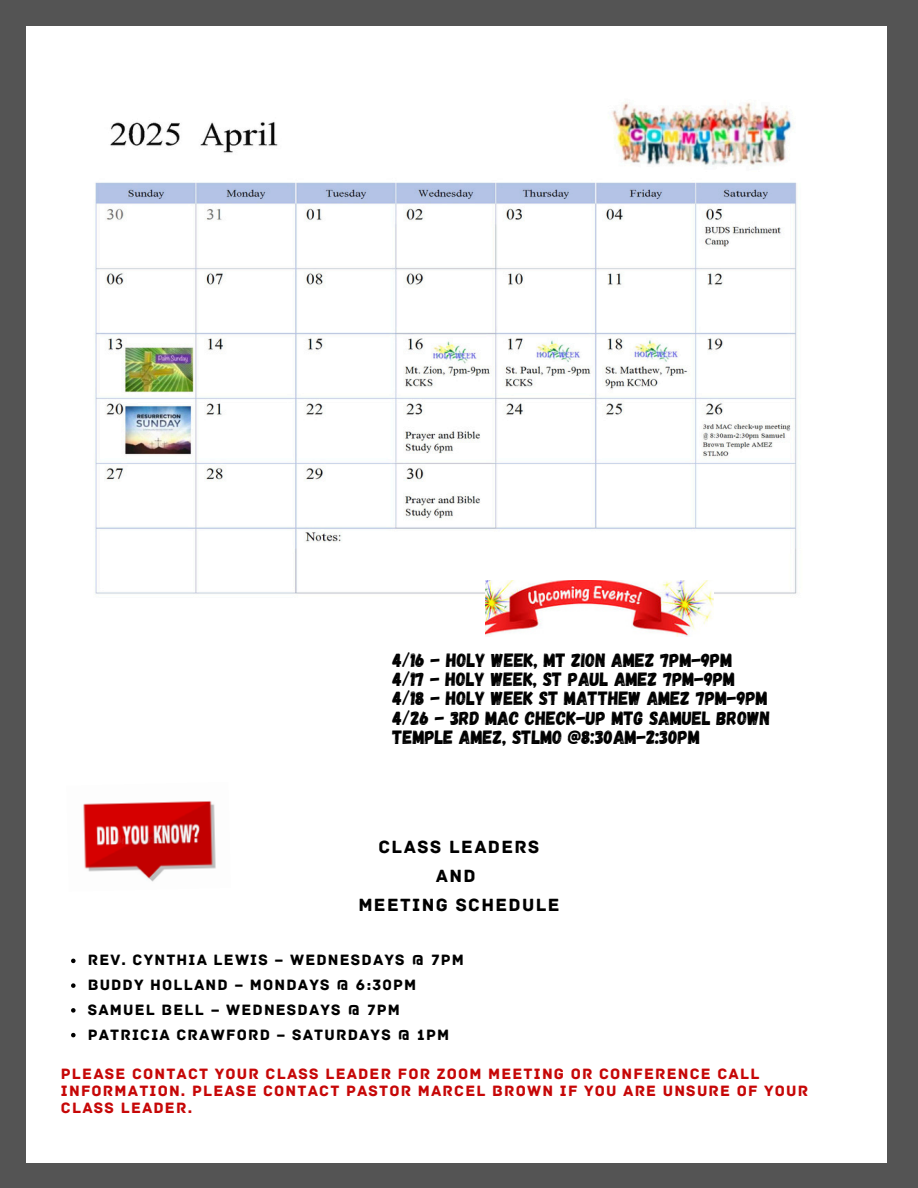
<style>
.page{position:relative;width:918px;height:1188px;background:#545454}
.page>*{position:absolute;margin:0;border:0;box-sizing:border-box;transform-origin:0 0}
.t1{font:19.2px/19.2px "Gagalin";color:#000}
.t2{font:18.6px "Archive";letter-spacing:.075em;color:#000}
.t3{font:15.75px/16.8px "Archive";letter-spacing:.075em;color:#c60707}
.t4{font:15.75px "Archive";letter-spacing:.075em;color:#000}
</style>
<div class="page">
<div style="left:26px;top:26px;width:861px;height:1136px;background:#fff"></div>
<svg style="left:71px;top:959px;width:5px;height:4px"></svg>
<svg style="left:71px;top:983px;width:5px;height:5px"></svg>
<svg style="left:71px;top:1008px;width:5px;height:5px"></svg>
<svg style="left:71px;top:1033px;width:5px;height:4px"></svg>
<img style="left:83px;top:801px;width:133px;height:81px">
<img style="left:94px;top:102px;width:703px;height:492px">
<img style="left:485px;top:581px;width:229px;height:55px">
<h1 class="t1" style="left:393px;top:650px;width:379px">4/16 - HOLY WEEK, MT ZION AMEZ 7PM-9PM<br>4/17 - HOLY WEEK, ST PAUL AMEZ 7PM-9PM 4/18 - HOLY WEEK ST MATTHEW AMEZ 7PM-9PM 4/26 - 3RD MAC CHECK-UP MTG SAMUEL BROWN TEMPLE AMEZ, STLMO @8:30AM-2:30PM</h1>
<p class="t2" style="left:379px;top:836px;width:162px">CLASS LEADERS</p>
<p class="t2" style="left:436px;top:865px;width:41px">AND</p>
<p class="t2" style="left:358px;top:894px;width:203px">MEETING SCHEDULE</p>
<p class="t4" style="left:88px;top:951px;width:378px">REV. CYNTHIA LEWIS – WEDNESDAYS @ 7PM</p>
<h1 class="t4" style="left:88px;top:976px;width:330px">BUDDY HOLLAND – MONDAYS @ 6:30PM</h1>
<p class="t4" style="left:88px;top:1000px;width:314px">SAMUEL BELL – WEDNESDAYS @ 7PM</p>
<h1 class="t4" style="left:88px;top:1025px;width:363px">PATRICIA CRAWFORD – SATURDAYS @ 1PM</h1>
<h1 class="t3" style="left:61px;top:1066px;width:749px">PLEASE CONTACT YOUR CLASS LEADER FOR ZOOM MEETING OR CONFERENCE CALL<br>INFORMATION. PLEASE CONTACT PASTOR MARCEL BROWN IF YOU ARE UNSURE OF YOUR<br>CLASS LEADER.</h1>
</div>
